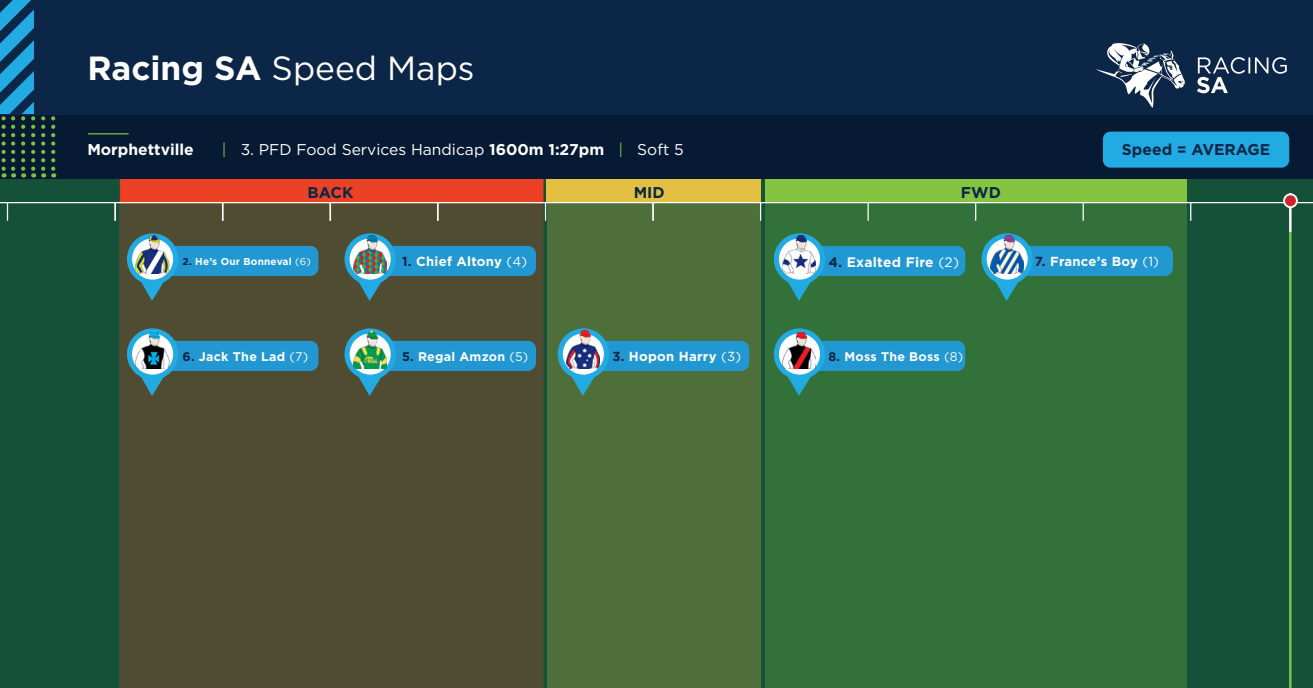
<style>
.page{position:relative;width:1313px;height:688px;background:#fff}
.page>*{position:absolute;margin:0;border:0;box-sizing:border-box;transform-origin:0 0}
.t1{font:33.5px "Gotham HTF";color:#fff}
.t2{font:15.62px "Gotham";color:#fff}
.t3{font:700 15.62px "Gotham HTF";color:#0c2647}
.t4{font:700 15.62px "Gotham HTF";color:#fff}
.t5{font:700 13.75px "Gotham HTF";letter-spacing:.02em;color:#fff}
.t6{font:700 13.12px "Gotham HTF";letter-spacing:.02em;color:#fff}
.t7{font:700 12.5px "Gotham HTF";letter-spacing:.02em;color:#fff}
.t8{font:700 10px "Gotham HTF";letter-spacing:.02em;color:#fff}
.s1{font-weight:700}
.s2{font-family:"Gotham HTF";color:#79c142}
.s3{font-family:"Gotham HTF"}
.s4{font-family:"Gotham HTF";font-weight:700}
.s5{color:#0c2647}
.s6{font-family:"Gotham";font-weight:400}
</style>
<div class="page">
<div style="left:0;top:149px;width:1312px;height:539px;background:#155138"></div>
<div style="left:119px;top:203px;width:424px;height:485px;background:#504c32"></div>
<div style="left:120px;top:178px;width:423px;height:25px;background:#eb4225;border:1px solid #eb3e26"></div>
<div style="left:546px;top:178px;width:215px;height:25px;background:#e3c042"></div>
<div style="left:764px;top:178px;width:422px;height:25px;background:#84c440"></div>
<div style="left:547px;top:203px;width:214px;height:485px;background:#4e6f3a"></div>
<div style="left:764px;top:200px;width:422px;height:488px;background:#33713a"></div>
<div style="left:0;top:0;width:1312px;height:178px;background:#0c2647"></div>
<hr style="left:0;top:202px;width:1312px;height:1px;background:#fff">
<div style="left:0;top:115px;width:1312px;height:63px;background:#071a34"></div>
<svg style="left:545px;top:203px;width:1px;height:18px"></svg>
<hr style="left:88px;top:133px;width:41px;height:1px;background:#79c142">
<svg style="left:1197px;top:57px;width:89px;height:36px"></svg>
<svg style="left:1096px;top:43px;width:88px;height:65px"></svg>
<svg style="left:652px;top:203px;width:1px;height:18px"></svg>
<svg style="left:760px;top:203px;width:1px;height:18px"></svg>
<svg style="left:867px;top:203px;width:1px;height:18px"></svg>
<svg style="left:975px;top:203px;width:1px;height:18px"></svg>
<svg style="left:1082px;top:203px;width:1px;height:18px"></svg>
<svg style="left:1190px;top:203px;width:1px;height:18px"></svg>
<svg style="left:41px;top:116px;width:4px;height:61px"></svg>
<svg style="left:51px;top:116px;width:4px;height:61px"></svg>
<svg style="left:0;top:0;width:35px;height:177px"></svg>
<hr style="left:1289px;top:231px;width:2px;height:457px;background:#79c142">
<hr style="left:1289px;top:193px;width:2px;height:39px;background:#fff">
<div style="left:1284px;top:194px;width:12px;height:13px;background:#d1232a;border-radius:50%"></div>
<div style="left:1283px;top:193px;width:14px;height:15px;border:2px solid #fff;border-radius:50%"></div>
<svg style="left:7px;top:203px;width:1px;height:18px"></svg>
<svg style="left:114px;top:203px;width:2px;height:18px"></svg>
<svg style="left:222px;top:203px;width:1px;height:18px"></svg>
<svg style="left:329px;top:203px;width:2px;height:18px"></svg>
<svg style="left:437px;top:203px;width:1px;height:18px"></svg>
<svg style="left:127px;top:328px;width:191px;height:68px;background:#40717b"></svg>
<img style="left:136px;top:330px;width:33px;height:38px">
<svg style="left:127px;top:233px;width:191px;height:68px;background:#40717b"></svg>
<img style="left:136px;top:235px;width:33px;height:38px">
<svg style="left:344px;top:328px;width:192px;height:68px;background:#3f707a"></svg>
<img style="left:353px;top:330px;width:34px;height:38px">
<svg style="left:344px;top:233px;width:192px;height:68px;background:#3f707a"></svg>
<img style="left:353px;top:235px;width:34px;height:38px">
<svg style="left:774px;top:233px;width:191px;height:68px"></svg>
<img style="left:782px;top:235px;width:34px;height:38px">
<svg style="left:774px;top:328px;width:191px;height:68px"></svg>
<img style="left:782px;top:330px;width:34px;height:38px">
<svg style="left:557px;top:328px;width:192px;height:68px"></svg>
<img style="left:566px;top:330px;width:34px;height:38px">
<svg style="left:981px;top:233px;width:192px;height:68px"></svg>
<img style="left:990px;top:235px;width:33px;height:38px">
<div style="left:1102px;top:132px;width:187px;height:36px;background:#22abe2;border-radius:8px"></div>
<p class="t1" style="left:87px;top:49px;width:389px"><span class="s1">Racing SA</span> Speed Maps</p>
<p class="t4" style="left:87px;top:140px;width:108px">Morphettville</p>
<p class="t2" style="left:222px;top:141px;width:463px"><span class="s2">|</span> <span class="s3">3.</span> PFD Food Services Handicap <span class="s4">1600m 1:27pm</span> <span class="s2">|</span> Soft 5</p>
<p class="t3" style="left:308px;top:184px;width:47px">BACK</p>
<p class="t3" style="left:633px;top:184px;width:33px">MID</p>
<p class="t3" style="left:961px;top:184px;width:41px">FWD</p>
<p class="t8" style="left:183px;top:256px;width:130px"><span class="s5">2.</span> He’s Our Bonneval <span class="s6">(6)</span></p>
<p class="t7" style="left:183px;top:349px;width:127px"><span class="s5">6.</span> Jack The Lad <span class="s6">(7)</span></p>
<p class="t6" style="left:402px;top:254px;width:127px"><span class="s5">1.</span> Chief Altony <span class="s6">(4)</span></p>
<p class="t5" style="left:828px;top:254px;width:132px"><span class="s5">4.</span> Exalted Fire <span class="s6">(2)</span></p>
<p class="t7" style="left:402px;top:349px;width:128px"><span class="s5">5.</span> Regal Amzon <span class="s6">(5)</span></p>
<p class="t6" style="left:612px;top:349px;width:130px"><span class="s5">3.</span> Hopon Harry <span class="s6">(3)</span></p>
<p class="t7" style="left:828px;top:349px;width:136px"><span class="s5">8.</span> Moss The Boss <span class="s6">(8)</span></p>
<p class="t3" style="left:1122px;top:141px;width:150px">Speed = AVERAGE</p>
<p class="t6" style="left:1035px;top:254px;width:126px"><span class="s5">7.</span> France’s Boy <span class="s6">(1)</span></p>
</div>
